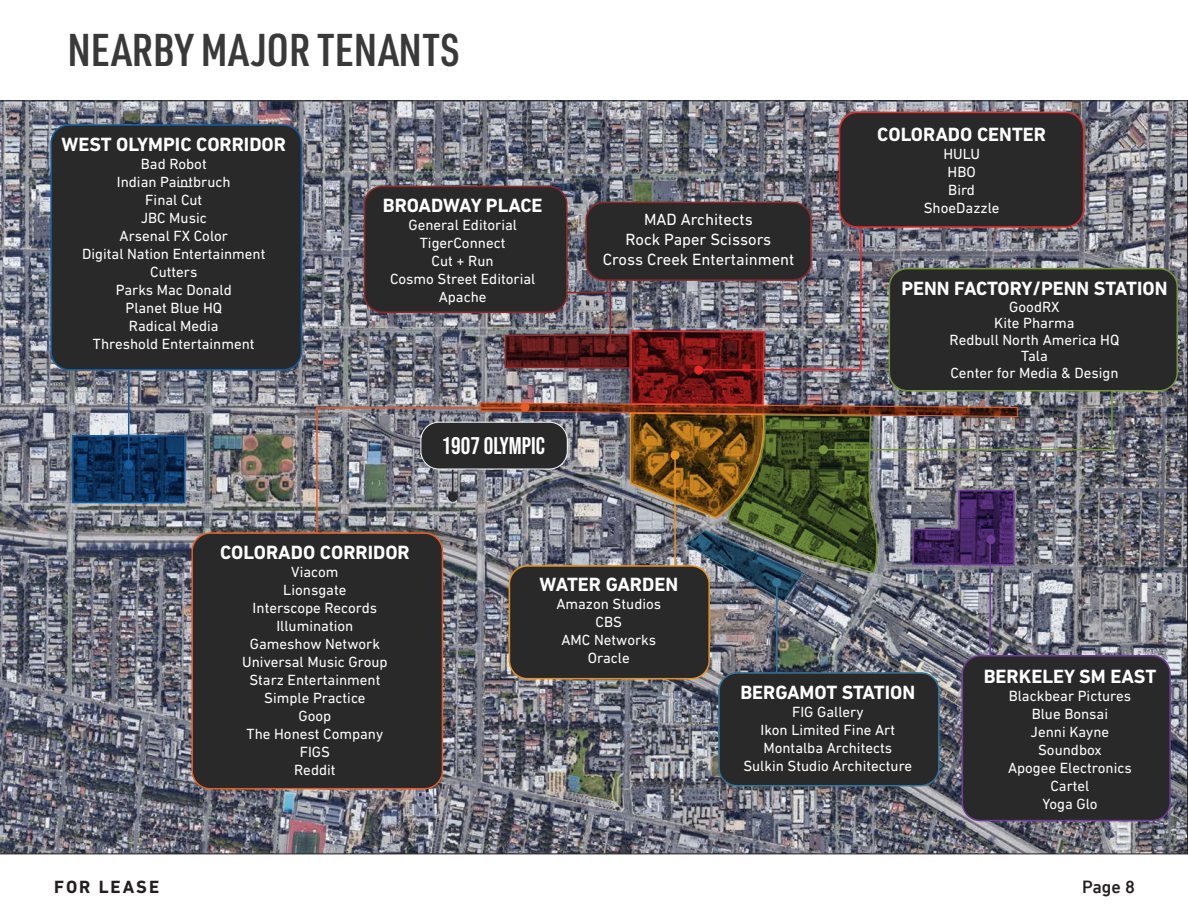
<style>
.page{position:relative;width:1188px;height:918px;background:#fff}
.page>*{position:absolute;margin:0;border:0;box-sizing:border-box;transform-origin:0 0}
.t1{font:600 45px "URWDIN Cond";letter-spacing:.01em;color:#393939}
.t2{font:24px "Bebas Neue";color:#fff}
.t3{font:700 19.5px "DIN Next LT Pro";color:#fff}
.t4{font:700 18px "DIN Next LT Pro";letter-spacing:.11em;color:#231f20}
.t5{font:500 18px "DIN Next LT Pro";color:#231f20}
.t6{font:16.5px "DIN Next LT Pro";color:#fff}
.t7{font:15px "DIN Next LT Pro";color:#fff}
</style>
<div class="page">
<img style="left:0;top:100px;width:1188px;height:754px">
<img style="left:480px;top:330px;width:538px;height:272px">
<hr style="left:776px;top:582px;width:2px;height:90px;background:#347597">
<hr style="left:823px;top:449px;width:290px;height:1px;background:#76953c">
<div style="left:819px;top:445px;width:9px;height:9px;background:#76953c;border-radius:50%"></div>
<div style="left:772px;top:578px;width:9px;height:9px;background:#347597;border-radius:50%"></div>
<div style="left:719px;top:673px;width:220px;height:113px;background:#292929;border-radius:18px"></div>
<div style="left:718px;top:672px;width:222px;height:114px;border:2px solid #347597;border-radius:18px"></div>
<hr style="left:989px;top:536px;width:2px;height:242px;background:#713c98">
<div style="left:986px;top:535px;width:10px;height:9px;background:#713c98;border-radius:50%"></div>
<div style="left:962px;top:656px;width:208px;height:165px;background:#292929;border-radius:18px"></div>
<div style="left:962px;top:655px;width:209px;height:166px;border:2px solid #713c98;border-radius:18px"></div>
<hr style="left:445px;top:292px;width:165px;height:1px;background:#8f2927">
<hr style="left:610px;top:250px;width:1px;height:98px;background:#8f2927">
<hr style="left:699px;top:369px;width:163px;height:2px;background:#e42927">
<hr style="left:317px;top:407px;width:208px;height:2px;background:#e65c25">
<hr style="left:316px;top:407px;width:2px;height:143px;background:#e65c25">
<hr style="left:674px;top:455px;width:2px;height:184px;background:#e59323">
<div style="left:607px;top:343px;width:9px;height:10px;background:#8f2927;border-radius:50%"></div>
<div style="left:694px;top:365px;width:9px;height:10px;background:#e42927;border-radius:50%"></div>
<div style="left:671px;top:450px;width:9px;height:10px;background:#e59323;border-radius:50%"></div>
<div style="left:520px;top:403px;width:10px;height:9px;background:#e65c25;border-radius:50%"></div>
<div style="left:365px;top:186px;width:202px;height:126px;background:#292929;border-radius:18px"></div>
<div style="left:364px;top:186px;width:204px;height:127px;border:2px solid #8f2927;border-radius:18px"></div>
<div style="left:586px;top:202px;width:225px;height:78px;background:#292929;border-radius:18px"></div>
<div style="left:585px;top:202px;width:227px;height:79px;border:2px solid #8f2927;border-radius:18px"></div>
<div style="left:192px;top:533px;width:250px;height:256px;background:#292929;border-radius:18px"></div>
<div style="left:191px;top:532px;width:252px;height:257px;border:2px solid #e65c25;border-radius:18px"></div>
<div style="left:509px;top:566px;width:200px;height:113px;background:#292929;border-radius:18px"></div>
<div style="left:509px;top:565px;width:201px;height:114px;border:2px solid #e59323;border-radius:18px"></div>
<svg style="left:75px;top:438px;width:107px;height:62px;background:#0b305a"></svg>
<div style="left:72px;top:435px;width:113px;height:68px;border:2px solid #175d9e"></div>
<div style="left:124px;top:460px;width:9px;height:9px;background:#175d9e;border-radius:50%"></div>
<hr style="left:128px;top:363px;width:1px;height:106px;background:#175d9e">
<div style="left:51px;top:125px;width:250px;height:245px;background:#292929;border-radius:18px"></div>
<div style="left:50px;top:124px;width:252px;height:247px;border:2px solid #175d9e;border-radius:18px"></div>
<hr style="left:860px;top:187px;width:2px;height:184px;background:#e42927">
<div style="left:839px;top:112px;width:245px;height:115px;background:#292929;border-radius:18px"></div>
<div style="left:839px;top:112px;width:245px;height:116px;border:2px solid #e42927;border-radius:18px"></div>
<hr style="left:1111px;top:266px;width:2px;height:184px;background:#76953c">
<div style="left:889px;top:269px;width:288px;height:122px;background:#292929;border-radius:18px"></div>
<div style="left:889px;top:268px;width:289px;height:123px;border:2px solid #76953c;border-radius:18px"></div>
<svg style="left:178px;top:186px;width:12px;height:1px"></svg>
<div style="left:448px;top:492px;width:10px;height:10px;background:#292929;border-radius:50%"></div>
<hr style="left:452px;top:427px;width:1px;height:70px;background:#292929">
<div style="left:421px;top:422px;width:146px;height:47px;background:#292929;border-radius:18px"></div>
<div style="left:421px;top:422px;width:147px;height:47px;border:1px solid #fff;border-radius:18px"></div>
<p class="t1" style="left:68px;top:19px;width:394px">NEARBY MAJOR TENANTS</p>
<p class="t3" style="left:62px;top:133px;width:226px">WEST OLYMPIC CORRIDOR</p>
<p class="t7" style="left:141px;top:155px;width:67px">Bad Robot</p>
<p class="t7" style="left:117px;top:173px;width:115px">Indian Paintbruch</p>
<p class="t7" style="left:145px;top:191px;width:59px">Final Cut</p>
<p class="t7" style="left:141px;top:209px;width:68px">JBC Music</p>
<p class="t7" style="left:120px;top:227px;width:110px">Arsenal FX Color</p>
<p class="t7" style="left:82px;top:245px;width:185px">Digital Nation Entertainment</p>
<p class="t7" style="left:150px;top:263px;width:49px">Cutters</p>
<p class="t7" style="left:116px;top:281px;width:117px">Parks Mac Donald</p>
<p class="t7" style="left:125px;top:299px;width:98px">Planet Blue HQ</p>
<p class="t7" style="left:129px;top:317px;width:91px">Radical Media</p>
<p class="t7" style="left:93px;top:335px;width:163px">Threshold Entertainment</p>
<p class="t3" style="left:383px;top:194px;width:161px">BROADWAY PLACE</p>
<p class="t7" style="left:408px;top:216px;width:110px">General Editorial</p>
<p class="t7" style="left:420px;top:234px;width:87px">TigerConnect</p>
<p class="t7" style="left:432px;top:252px;width:64px">Cut + Run</p>
<p class="t7" style="left:390px;top:270px;width:147px">Cosmo Street Editorial</p>
<p class="t7" style="left:439px;top:288px;width:49px">Apache</p>
<p class="t2" style="left:442px;top:432px;width:105px">1907 OLYMPIC</p>
<p class="t6" style="left:644px;top:210px;width:110px">MAD Architects</p>
<p class="t6" style="left:626px;top:230px;width:147px">Rock Paper Scissors</p>
<p class="t6" style="left:603px;top:250px;width:193px">Cross Creek Entertainment</p>
<p class="t3" style="left:877px;top:122px;width:170px">COLORADO CENTER</p>
<p class="t7" style="left:943px;top:145px;width:38px">HULU</p>
<p class="t7" style="left:948px;top:163px;width:30px">HBO</p>
<p class="t7" style="left:948px;top:181px;width:28px">Bird</p>
<p class="t7" style="left:924px;top:199px;width:77px">ShoeDazzle</p>
<p class="t3" style="left:901px;top:277px;width:268px">PENN FACTORY/PENN STATION</p>
<p class="t7" style="left:1009px;top:298px;width:52px">GoodRX</p>
<p class="t7" style="left:994px;top:315px;width:82px">Kite Pharma</p>
<p class="t7" style="left:950px;top:331px;width:171px">Redbull North America HQ</p>
<p class="t7" style="left:1021px;top:348px;width:28px">Tala</p>
<p class="t7" style="left:950px;top:364px;width:170px">Center for Media &amp; Design</p>
<p class="t3" style="left:220px;top:541px;width:191px">COLORADO CORRIDOR</p>
<p class="t7" style="left:291px;top:563px;width:49px">Viacom</p>
<p class="t7" style="left:283px;top:581px;width:65px">Lionsgate</p>
<p class="t7" style="left:253px;top:599px;width:126px">Interscope Records</p>
<p class="t7" style="left:276px;top:617px;width:78px">Illumination</p>
<p class="t7" style="left:250px;top:635px;width:132px">Gameshow Network</p>
<p class="t7" style="left:242px;top:653px;width:147px">Universal Music Group</p>
<p class="t7" style="left:249px;top:671px;width:133px">Starz Entertainment</p>
<p class="t7" style="left:264px;top:689px;width:103px">Simple Practice</p>
<p class="t7" style="left:298px;top:707px;width:34px">Goop</p>
<p class="t7" style="left:247px;top:725px;width:138px">The Honest Company</p>
<p class="t7" style="left:300px;top:743px;width:32px">FIGS</p>
<p class="t7" style="left:294px;top:761px;width:43px">Reddit</p>
<p class="t3" style="left:539px;top:573px;width:140px">WATER GARDEN</p>
<p class="t7" style="left:556px;top:595px;width:106px">Amazon Studios</p>
<p class="t7" style="left:596px;top:613px;width:28px">CBS</p>
<p class="t7" style="left:562px;top:631px;width:96px">AMC Networks</p>
<p class="t7" style="left:588px;top:649px;width:43px">Oracle</p>
<p class="t3" style="left:740px;top:681px;width:176px">BERGAMOT STATION</p>
<p class="t7" style="left:792px;top:704px;width:73px">FIG Gallery</p>
<p class="t7" style="left:761px;top:722px;width:136px">Ikon Limited Fine Art</p>
<p class="t7" style="left:763px;top:740px;width:130px">Montalba Architects</p>
<p class="t7" style="left:743px;top:758px;width:170px">Sulkin Studio Architecture</p>
<p class="t3" style="left:984px;top:665px;width:174px">BERKELEY SM EAST</p>
<p class="t7" style="left:1009px;top:687px;width:124px">Blackbear Pictures</p>
<p class="t7" style="left:1032px;top:705px;width:78px">Blue Bonsai</p>
<p class="t7" style="left:1031px;top:723px;width:80px">Jenni Kayne</p>
<p class="t7" style="left:1038px;top:741px;width:65px">Soundbox</p>
<p class="t7" style="left:1008px;top:759px;width:125px">Apogee Electronics</p>
<p class="t7" style="left:1050px;top:777px;width:40px">Cartel</p>
<p class="t7" style="left:1042px;top:795px;width:57px">Yoga Glo</p>
<p class="t4" style="left:54px;top:876px;width:107px">FOR LEASE</p>
<p class="t5" style="left:1082px;top:877px;width:55px">Page 8</p>
</div>
